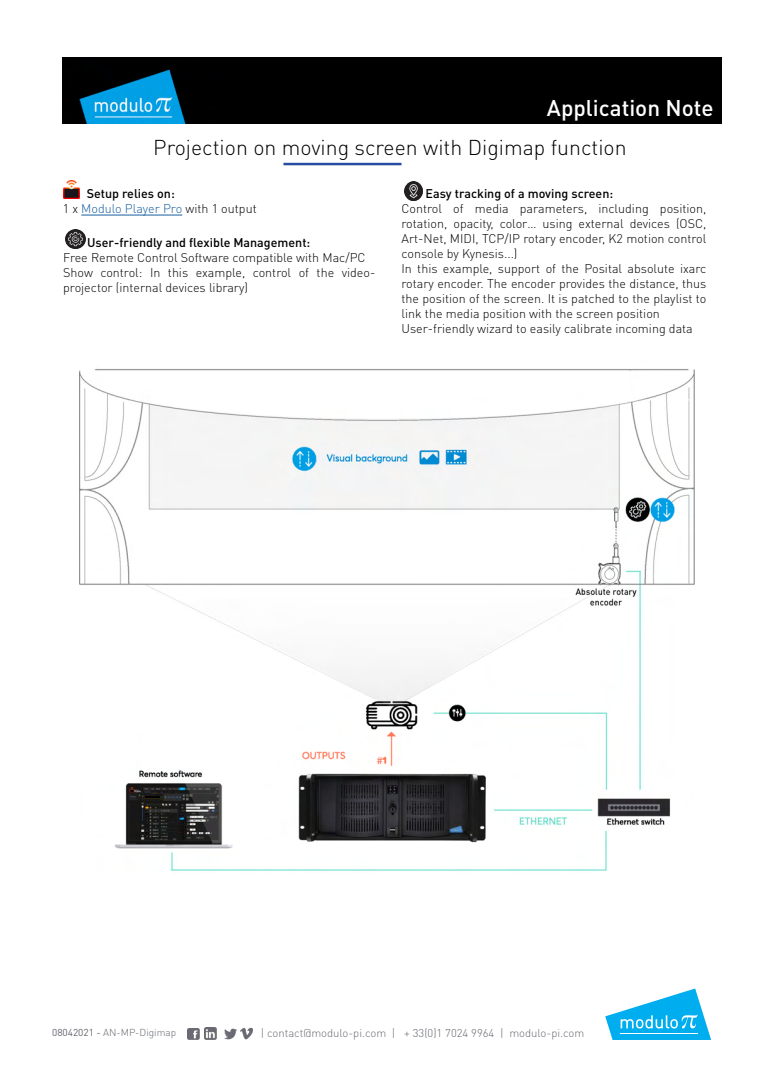
<style>
.page{position:relative;width:780px;height:1088px;background:#fff}
.page>*{position:absolute;margin:0;border:0;box-sizing:border-box;transform-origin:0 0}
.t1{font:500 22.5px "DIN Pro";color:#fff}
.t2{font:300 21.25px "DIN Pro";color:#000}
.t3{font:300 12.5px/15px "DIN Pro";color:#000;text-align:justify}
.t4{font:500 12.5px "DIN Pro";color:#000}
.t5{font:300 12.5px "DIN Pro";color:#175d9e}
.t6{font:300 11.25px "DIN Pro";color:#6a6a72}
.t7{font:300 10px "DIN Pro";color:#62656c}
.s1{color:#000}
.s2{font-weight:400}
.s3{color:#62656c}
</style>
<div class="page">
<img style="left:224px;top:1028px;width:13px;height:12px">
<svg style="left:187px;top:1028px;width:12px;height:12px"></svg>
<svg style="left:205px;top:1028px;width:12px;height:12px"></svg>
<svg style="left:241px;top:1028px;width:12px;height:12px"></svg>
<svg style="left:605px;top:988px;width:106px;height:52px"></svg>
<hr style="left:620px;top:1033px;width:77px;height:1px;background:#fff">
<img style="left:80px;top:369px;width:614px;height:502px">
<hr style="left:283px;top:163px;width:118px;height:2px;background:#274ca1">
<img style="left:63px;top:57px;width:658px;height:66px">
<hr style="left:81px;top:215px;width:101px;height:1px;background:#175d9e">
<img style="left:404px;top:181px;width:18px;height:19px">
<img style="left:63px;top:180px;width:17px;height:19px">
<img style="left:66px;top:230px;width:19px;height:18px">
<p class="t1" style="left:547px;top:93px;width:168px">Application Note</p>
<p class="t2" style="left:153px;top:134px;width:475px">Projection on moving screen with Digimap function</p>
<p class="t4" style="left:87px;top:186px;width:89px">Setup relies on:</p>
<p class="t5" style="left:63px;top:201px;width:195px"><span class="s1">1 x</span> Modulo Player Pro <span class="s1">with 1 output</span></p>
<p class="t4" style="left:87px;top:234px;width:225px">User-friendly and flexible Management:</p>
<p class="t3" style="left:63px;top:249px;width:304px">Free Remote Control Software compatible with Mac/PC</p>
<p class="t3" style="left:63px;top:264px;width:313px">Show control: In this example, control of the video&shy;projector (internal devices library)</p>
<p class="t4" style="left:425px;top:186px;width:189px">Easy tracking of a moving screen:</p>
<p class="t3" style="left:401px;top:201px;width:306px">Control of media parameters, including position, rotation, opacity, color… using external devices (OSC, Art-Net, MIDI, TCP/IP rotary encoder, K2 motion control console by Kynesis...)</p>
<p class="t3" style="left:401px;top:261px;width:306px">In this example, support of the Posital absolute ixarc rotary encoder. The encoder provides the distance, thus the position of the screen. It is patched to the playlist to link the media position with the screen position</p>
<p class="t3" style="left:401px;top:321px;width:293px">User-friendly wizard to easily calibrate incoming data</p>
<p class="t7" style="left:52px;top:1026px;width:125px"><span class="s2">08042021 -</span> AN-MP-Digimap</p>
<p class="t6" style="left:261px;top:1026px;width:325px"><span class="s3">|</span> contact@modulo-pi.com <span class="s3">| + 33(0)1 7024 9964 |</span> modulo-pi.com</p>
</div>
